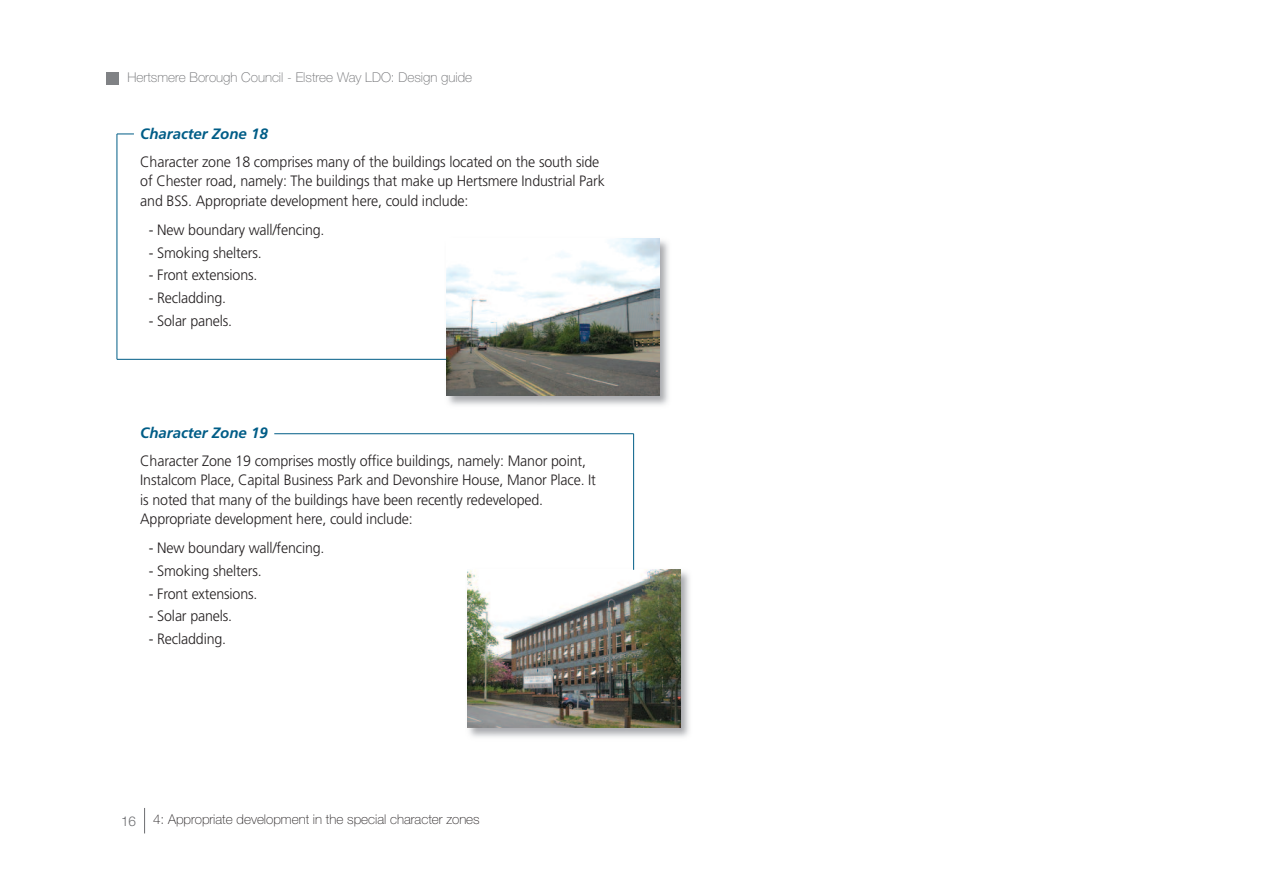
<style>
.page{position:relative;width:1263px;height:893px;background:#fff}
.page>*{position:absolute;margin:0;border:0;box-sizing:border-box;transform-origin:0 0}
.t1{font:300 15px/19.5px "Frutiger";letter-spacing:-.01em;color:#231f20;scale:.95 1}
.t2{font:italic 700 15px "Frutiger";color:#005d87}
.t3{font:100 13.5px "Helvetica Neue";color:#231f20}
.t4{font:100 13.5px "Helvetica Neue";color:#6c6d70}
.t5{font:300 13.5px "Helvetica Neue";color:#6c6d70}
</style>
<div class="page">
<div style="left:106px;top:72px;width:13px;height:13px;background:#808285"></div>
<svg style="left:144px;top:808px;width:1px;height:25px"></svg>
<img style="left:440px;top:238px;width:229px;height:167px">
<img style="left:446px;top:238px;width:213px;height:157px">
<img style="left:467px;top:563px;width:223px;height:174px">
<img style="left:468px;top:570px;width:212px;height:157px">
<svg style="left:118px;top:134px;width:16px;height:1px"></svg>
<hr style="left:117px;top:134px;width:1px;height:225px;background:#005d87">
<hr style="left:633px;top:434px;width:1px;height:136px;background:#005d87">
<hr style="left:117px;top:359px;width:329px;height:1px;background:#005d87">
<hr style="left:274px;top:433px;width:360px;height:1px;background:#005d87">
<p class="t4" style="left:128px;top:73px;width:346px">Hertsmere Borough Council - Elstree Way LDO: Design guide</p>
<p class="t2" style="left:140px;top:128px;width:129px">Character Zone 18</p>
<p class="t1" style="left:140px;top:153px;width:491px">Character zone 18 comprises many of the buildings located on the south side of Chester road, namely: The buildings that make up Hertsmere Industrial Park and BSS. Appropriate development here, could include:</p>
<p class="t1" style="left:149px;top:221px;width:186px">- New boundary wall/fencing.</p>
<p class="t1" style="left:149px;top:244px;width:120px">- Smoking shelters.</p>
<p class="t1" style="left:149px;top:266px;width:116px">- Front extensions.</p>
<p class="t1" style="left:149px;top:289px;width:83px">- Recladding.</p>
<p class="t1" style="left:149px;top:312px;width:89px">- Solar panels.</p>
<p class="t2" style="left:140px;top:426px;width:129px">Character Zone 19</p>
<p class="t1" style="left:140px;top:452px;width:481px">Character Zone 19 comprises mostly office buildings, namely: Manor point, Instalcom Place, Capital Business Park and Devonshire House, Manor Place. It is noted that many of the buildings have been recently redeveloped.<br>Appropriate development here, could include:</p>
<p class="t1" style="left:149px;top:539px;width:186px">- New boundary wall/fencing.</p>
<p class="t1" style="left:149px;top:562px;width:120px">- Smoking shelters.</p>
<p class="t1" style="left:149px;top:585px;width:116px">- Front extensions.</p>
<p class="t1" style="left:149px;top:607px;width:89px">- Solar panels.</p>
<p class="t1" style="left:149px;top:630px;width:83px">- Recladding.</p>
<p class="t5" style="left:121px;top:813px;width:17px">16</p>
<p class="t3" style="left:153px;top:815px;width:328px">4: Appropriate development in the special character zones</p>
</div>
